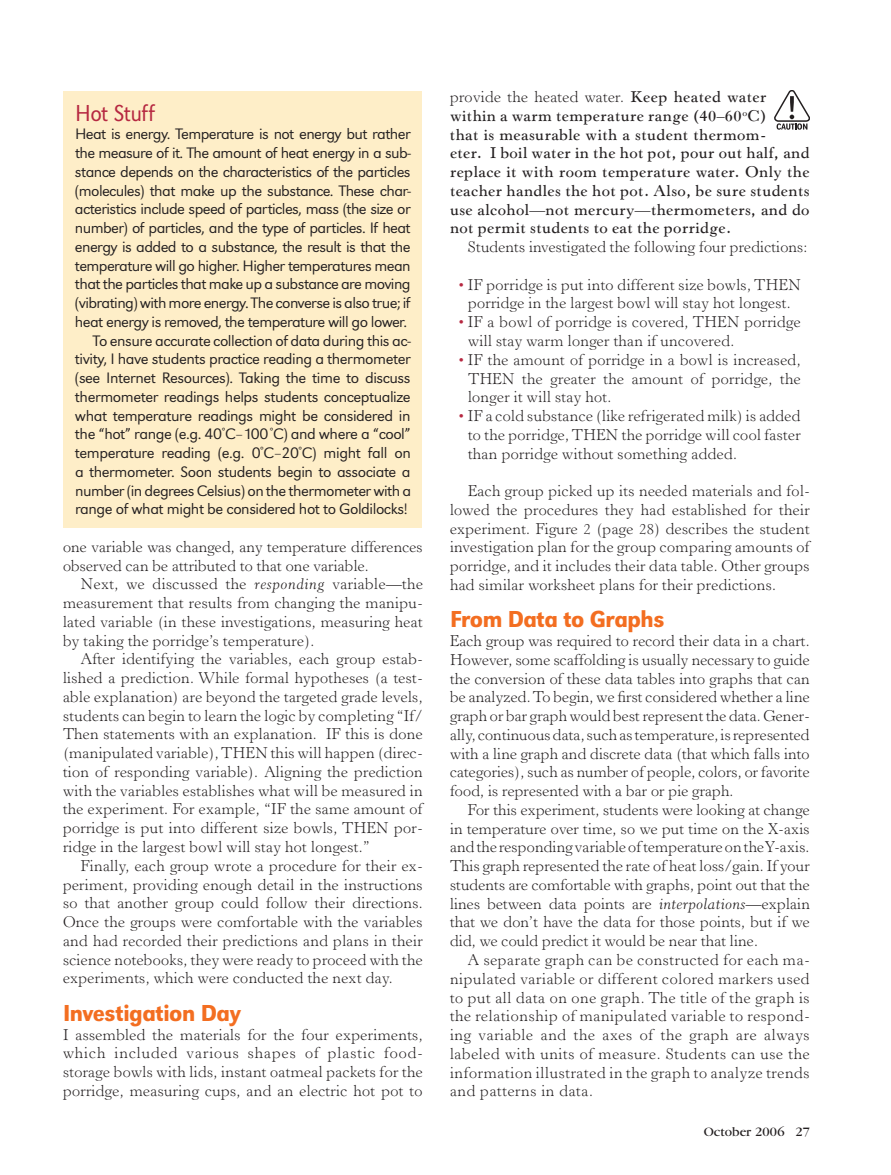
<style>
.page{position:relative;width:891px;height:1175px;background:#fff}
.page>*{position:absolute;margin:0;border:0;box-sizing:border-box;transform-origin:0 0}
.t1{font:24px "URW Grotesk T Medi Narr";letter-spacing:-.02em;color:#f36e21}
.t2{font:24px "URW Grotesk T Ligh Narr";letter-spacing:-.02em;color:#b62841}
.t3{font:300 15.75px/18.8px "Horley Old Style";letter-spacing:.02em;color:#231f20;text-align:justify}
.t4{font:15.75px/18.8px "URW Grotesk T Ligh Wide";letter-spacing:-.04em;color:#231f20;text-align:right}
.t5{font:600 15.75px/18.8px "Horley Old Style";letter-spacing:.02em;color:#231f20}
.t6{font:13.5px "Garamond";color:#231f20}
.s1{font-style:italic}
.s2{font-weight:600}
.s3{font-weight:300}
.s4{font-style:italic;color:#b62841}
</style>
<div class="page">
<div style="left:64px;top:91px;width:358px;height:436px;background:#feeec8"></div>
<svg style="left:774px;top:90px;width:36px;height:40px"></svg>
<h1 class="t2" style="left:75px;top:99px;width:81px">Hot Stuff</h1>
<p class="t4" style="left:75px;top:125px;width:338px">Heat is energy. Temperature is not energy but rather the measure of it. The amount of heat energy in a sub&shy;stance depends on the characteristics of the particles (molecules) that make up the substance. These char&shy;acteristics include speed of particles, mass (the size or number) of particles, and the type of particles. If heat energy is added to a substance, the result is that the temperature will go higher. Higher temperatures mean that the particles that make up a substance are moving (vibrating) with more energy. The converse is also true; if heat energy is removed, the temperature will go lower.<br>To ensure accurate collection of data during this ac&shy;tivity, I have students practice reading a thermometer (see Internet Resources). Taking the time to discuss thermometer readings helps students conceptualize what temperature readings might be considered in the “hot” range (e.g. 40<sup>°</sup>C–100 <sup>°</sup>C) and where a “cool” temperature reading (e.g. 0<sup>°</sup>C–20<sup>°</sup>C) might fall on a thermometer. Soon students begin to associate a number (in degrees Celsius) on the thermometer with a range of what might be considered hot to Goldilocks!</p>
<p class="t3" style="left:63px;top:538px;width:361px">one variable was changed, any temperature differences observed can be attributed to that one variable.</p>
<p class="t3" style="left:63px;top:575px;width:362px;text-indent:18px">Next, we discussed the <span class="s1">responding</span> variable<span class="s2">—</span>the measurement that results from changing the manipu&shy;lated variable (in these investigations, measuring heat by taking the porridge’s temperature).</p>
<p class="t3" style="left:63px;top:650px;width:362px;text-indent:18px">After identifying the variables, each group estab&shy;lished a prediction. While formal hypotheses (a test&shy;able explanation) are beyond the targeted grade levels, students can begin to learn the logic by completing “If/ Then statements with an explanation. IF this is done (manipulated variable), THEN this will happen (direc&shy;tion of responding variable). Aligning the prediction with the variables establishes what will be measured in the experiment. For example, “IF the same amount of porridge is put into different size bowls, THEN por&shy;ridge in the largest bowl will stay hot longest.”</p>
<p class="t3" style="left:63px;top:856px;width:362px;text-indent:18px">Finally, each group wrote a procedure for their ex&shy;periment, providing enough detail in the instructions so that another group could follow their directions.<br>Once the groups were comfortable with the variables and had recorded their predictions and plans in their science notebooks, they were ready to proceed with the experiments, which were conducted the next day.</p>
<h1 class="t1" style="left:63px;top:999px;width:179px">Investigation Day</h1>
<p class="t3" style="left:63px;top:1025px;width:362px">I assembled the materials for the four experiments, which included various shapes of plastic food&shy;storage bowls with lids, instant oatmeal packets for the porridge, measuring cups, and an electric hot pot to</p>
<p class="t5" style="left:450px;top:88px;width:361px"><span class="s3">provide the heated water.</span> Keep heated water within a warm temperature range (40–60<sup>o</sup>C)<br>that is measurable with a student thermom-<br>eter. I boil water in the hot pot, pour out half, and replace it with room temperature water. Only the teacher handles the hot pot. Also, be sure students use alcohol—not mercury—thermometers, and do not permit students to eat the porridge.</p>
<p class="t3" style="left:468px;top:238px;width:341px">Students investigated the following four predictions:</p>
<p class="t3" style="left:459px;top:276px;width:343px;text-align:center"><span class="s4">•</span> IF porridge is put into different size bowls, THEN porridge in the largest bowl will stay hot longest.</p>
<p class="t3" style="left:468px;top:313px;width:334px;text-indent:-9px"><span class="s4">•</span> IF a bowl of porridge is covered, THEN porridge will stay warm longer than if uncovered.</p>
<p class="t3" style="left:468px;top:351px;width:334px;text-indent:-9px"><span class="s4">•</span> IF the amount of porridge in a bowl is increased, THEN the greater the amount of porridge, the longer it will stay hot.</p>
<p class="t3" style="left:468px;top:407px;width:334px;text-indent:-9px"><span class="s4">•</span> IF a cold substance (like refrigerated milk) is added to the porridge, THEN the porridge will cool faster than porridge without something added.</p>
<p class="t3" style="left:450px;top:482px;width:362px;text-indent:18px">Each group picked up its needed materials and fol&shy;lowed the procedures they had established for their experiment. Figure 2 (page 28) describes the student investigation plan for the group comparing amounts of porridge, and it includes their data table. Other groups had similar worksheet plans for their predictions.</p>
<h1 class="t1" style="left:450px;top:605px;width:216px">From Data to Graphs</h1>
<p class="t3" style="left:450px;top:632px;width:362px">Each group was required to record their data in a chart.<br>However, some scaffolding is usually necessary to guide the conversion of these data tables into graphs that can be analyzed. To begin, we first considered whether a line graph or bar graph would best represent the data. Gener&shy;ally, continuous data, such as temperature, is represented with a line graph and discrete data (that which falls into categories), such as number of people, colors, or favorite food, is represented with a bar or pie graph.</p>
<p class="t3" style="left:450px;top:801px;width:361px;text-indent:18px">For this experiment, students were looking at change in temperature over time, so we put time on the X-axis and the responding variable of temperature on the Y-axis.<br>This graph represented the rate of heat loss/gain. If your students are comfortable with graphs, point out that the lines between data points are <span class="s1">interpolations</span><span class="s2">—</span>explain that we don’t have the data for those points, but if we did, we could predict it would be near that line.</p>
<p class="t3" style="left:450px;top:951px;width:362px;text-indent:18px">A separate graph can be constructed for each ma&shy;nipulated variable or different colored markers used to put all data on one graph. The title of the graph is the relationship of manipulated variable to respond&shy;ing variable and the axes of the graph are always labeled with units of measure. Students can use the information illustrated in the graph to analyze trends and patterns in data.</p>
<p class="t6" style="left:704px;top:1124px;width:108px">October 2006 27</p>
</div>
